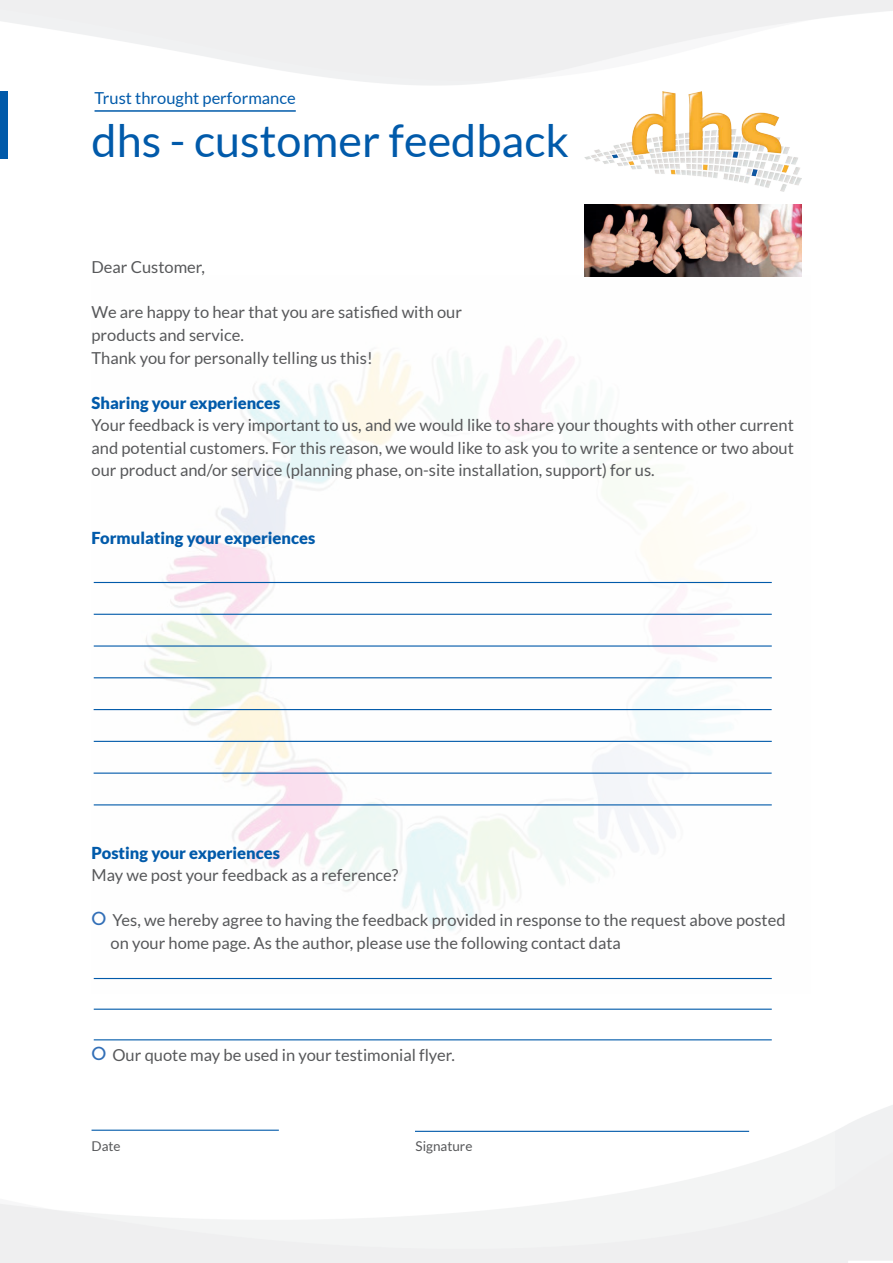
<style>
.page{position:relative;width:893px;height:1263px;background:#fff}
.page>*{position:absolute;margin:0;border:0;box-sizing:border-box;transform-origin:0 0}
.t1{font:45px "Lato";color:#015aaa}
.t2{font:16.5px/22.5px "Lato";color:#57585a}
.t3{font:900 16.5px "Lato";color:#015aaa}
.t4{font:16.5px "Lato";color:#015aaa}
.t5{font:13.5px "Lato";color:#57585a}
.s1{font-family:"Calibri";font-size:27px;color:#326fb7}
</style>
<div class="page">
<img style="left:0;top:0;width:893px;height:1263px">
<img style="left:585px;top:91px;width:216px;height:100px">
<div style="left:0;top:91px;width:8px;height:68px;background:#015aaa"></div>
<img style="left:92px;top:275px;width:718px;height:719px">
<hr style="left:94px;top:582px;width:678px;height:1px;background:#015aaa">
<hr style="left:94px;top:614px;width:678px;height:1px;background:#015aaa">
<hr style="left:94px;top:645px;width:678px;height:2px;background:#015aaa">
<hr style="left:94px;top:677px;width:678px;height:1px;background:#015aaa">
<hr style="left:94px;top:709px;width:678px;height:1px;background:#015aaa">
<hr style="left:94px;top:741px;width:678px;height:1px;background:#015aaa">
<hr style="left:94px;top:772px;width:678px;height:2px;background:#015aaa">
<hr style="left:94px;top:804px;width:678px;height:1px;background:#015aaa">
<hr style="left:94px;top:978px;width:678px;height:1px;background:#015aaa">
<hr style="left:94px;top:1008px;width:678px;height:2px;background:#015aaa">
<hr style="left:94px;top:1039px;width:678px;height:1px;background:#015aaa">
<hr style="left:95px;top:110px;width:201px;height:2px;background:#015aaa">
<img style="left:585px;top:205px;width:217px;height:72px">
<hr style="left:92px;top:1130px;width:187px;height:1px;background:#015aaa">
<hr style="left:415px;top:1131px;width:334px;height:1px;background:#015aaa">
<p class="t4" style="left:95px;top:89px;width:203px">Trust throught performance</p>
<h1 class="t1" style="left:92px;top:115px;width:479px">dhs - customer feedback</h1>
<p class="t2" style="left:92px;top:256px;width:115px">Dear Customer,</p>
<p class="t2" style="left:92px;top:301px;width:372px">We are happy to hear that you are satisfied with our products and service.<br>Thank you for personally telling us this!</p>
<p class="t3" style="left:92px;top:393px;width:191px">Sharing your experiences</p>
<p class="t2" style="left:92px;top:414px;width:704px;text-align:justify">Your feedback is very important to us, and we would like to share your thoughts with other current and potential customers. For this reason, we would like to ask you to write a sentence or two about our product and/or service (planning phase, on-site installation, support) for us.</p>
<p class="t3" style="left:92px;top:528px;width:225px">Formulating your experiences</p>
<p class="t3" style="left:92px;top:843px;width:190px">Posting your experiences</p>
<p class="t2" style="left:92px;top:864px;width:308px">May we post your feedback as a reference?</p>
<p class="t2" style="left:111px;top:909px;width:676px;text-indent:-19px"><span class="s1">○</span> Yes, we hereby agree to having the feedback provided in response to the request above posted on your home page. As the author, please use the following contact data</p>
<p class="t2" style="left:92px;top:1044px;width:365px"><span class="s1">○</span> Our quote may be used in your testimonial flyer.</p>
<p class="t5" style="left:92px;top:1139px;width:31px">Date</p>
<p class="t5" style="left:416px;top:1139px;width:58px">Signature</p>
</div>
